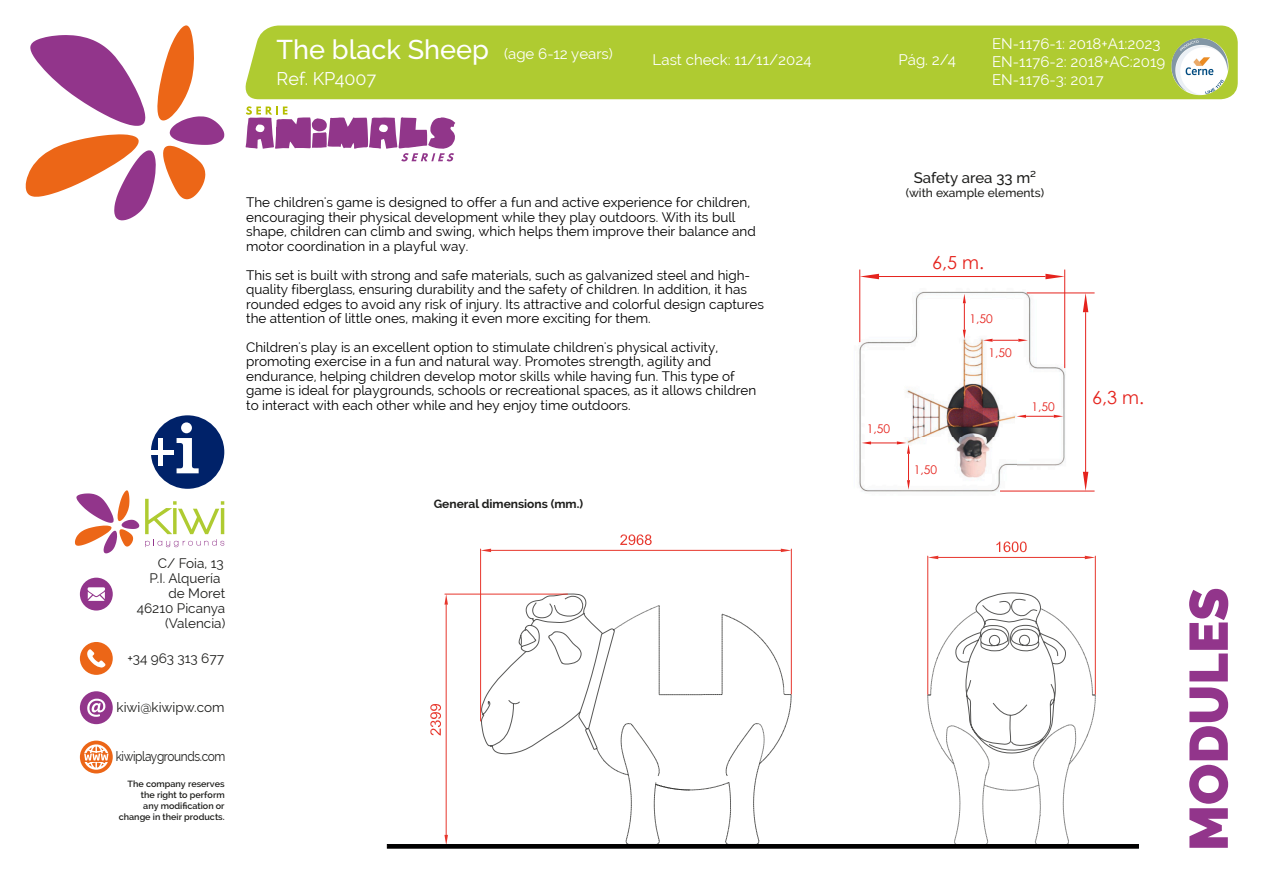
<style>
.page{position:relative;width:1264px;height:894px;background:#fff}
.page>*{position:absolute;margin:0;border:0;box-sizing:border-box;transform-origin:0 0}
.t1{font:900 54px "Raleway";color:#92358b}
.t2{font:18px "Raleway";color:#fff}
.t3{font:18px "Century Gothic";color:#e5231d}
.t4{font:15px/17.7px "Raleway";color:#fff}
.t5{font:500 15px "Raleway";color:#1d1d1b}
.t6{font:13.5px/14.4px "Raleway";color:#000}
.t7{font:13.5px "Raleway";color:#1d1d1b}
.t8{font:13.5px "Raleway";letter-spacing:-.03em;color:#1d1d1b;scale:.88 1}
.t9{font:700 12px "Raleway";color:#1d1d1b}
.t10{font:500 12px "Raleway";color:#1d1d1b}
.t11{font:12px "Century Gothic";color:#e5231d}
.t12{font:600 9px/10.8px "Raleway";color:#1d1d1b;text-align:right}
.s1{font-weight:500;font-size:27px}
</style>
<div class="page">
<div style="left:245px;top:26px;width:993px;height:73px;background:#afcb31"></div>
<svg style="left:25px;top:25px;width:199px;height:195px"></svg>
<svg style="left:480px;top:592px;width:615px;height:162px"></svg>
<hr style="left:1095px;top:556px;width:1px;height:138px;background:#e7362c">
<hr style="left:927px;top:556px;width:1px;height:138px;background:#e7362c">
<hr style="left:938px;top:557px;width:147px;height:1px;background:#e7362c">
<svg style="left:1085px;top:555px;width:10px;height:4px"></svg>
<svg style="left:928px;top:555px;width:10px;height:4px"></svg>
<svg style="left:996px;top:541px;width:31px;height:12px"></svg>
<hr style="left:445px;top:593px;width:122px;height:1px;background:#e7362c">
<hr style="left:446px;top:604px;width:1px;height:230px;background:#e7362c">
<svg style="left:444px;top:594px;width:4px;height:10px"></svg>
<svg style="left:444px;top:834px;width:4px;height:10px"></svg>
<svg style="left:430px;top:704px;width:11px;height:31px"></svg>
<svg style="left:596px;top:605px;width:500px;height:239px"></svg>
<hr style="left:480px;top:549px;width:1px;height:171px;background:#e7362c">
<hr style="left:791px;top:549px;width:1px;height:144px;background:#e7362c">
<hr style="left:491px;top:550px;width:290px;height:1px;background:#e7362c">
<svg style="left:481px;top:548px;width:10px;height:4px"></svg>
<svg style="left:781px;top:548px;width:10px;height:4px"></svg>
<svg style="left:620px;top:534px;width:32px;height:11px"></svg>
<hr style="left:387px;top:844px;width:751px;height:4px;background:#010000">
<img style="left:859px;top:286px;width:236px;height:206px">
<hr style="left:878px;top:276px;width:167px;height:1px;background:#e5231d">
<svg style="left:1045px;top:274px;width:19px;height:5px"></svg>
<svg style="left:860px;top:274px;width:19px;height:5px"></svg>
<hr style="left:1085px;top:312px;width:1px;height:161px;background:#e5231d">
<svg style="left:1083px;top:471px;width:5px;height:19px"></svg>
<svg style="left:1083px;top:293px;width:5px;height:19px"></svg>
<hr style="left:1064px;top:269px;width:1px;height:99px;background:#e5231d">
<hr style="left:859px;top:269px;width:1px;height:73px;background:#e5231d">
<hr style="left:1027px;top:292px;width:67px;height:1px;background:#e5231d">
<hr style="left:1000px;top:490px;width:94px;height:1px;background:#e5231d">
<svg style="left:1016px;top:414px;width:47px;height:3px"></svg>
<svg style="left:861px;top:441px;width:49px;height:48px"></svg>
<svg style="left:983px;top:338px;width:45px;height:3px"></svg>
<svg style="left:963px;top:294px;width:3px;height:45px"></svg>
<svg style="left:75px;top:490px;width:64px;height:63px"></svg>
<svg style="left:145px;top:498px;width:79px;height:49px"></svg>
<div style="left:80px;top:577px;width:33px;height:33px;background:#92358b;border-radius:50%"></div>
<svg style="left:88px;top:587px;width:17px;height:13px"></svg>
<div style="left:80px;top:691px;width:33px;height:33px;background:#92358b;border-radius:50%"></div>
<svg style="left:87px;top:698px;width:18px;height:18px"></svg>
<div style="left:151px;top:415px;width:73px;height:73px;background:#002269;border-radius:50%"></div>
<svg style="left:177px;top:422px;width:22px;height:51px"></svg>
<div style="left:146px;top:449px;width:28px;height:5px;background:#fff"></div>
<hr style="left:158px;top:438px;width:4px;height:28px;background:#fff">
<div style="left:80px;top:641px;width:33px;height:33px;background:#ec6617;border-radius:50%"></div>
<svg style="left:87px;top:649px;width:19px;height:18px"></svg>
<svg style="left:80px;top:740px;width:33px;height:33px"></svg>
<svg style="left:84px;top:744px;width:25px;height:25px"></svg>
<svg style="left:82px;top:752px;width:29px;height:9px"></svg>
<svg style="left:84px;top:746px;width:24px;height:21px"></svg>
<svg style="left:246px;top:106px;width:209px;height:55px"></svg>
<img style="left:1162px;top:33px;width:72px;height:67px">
<p class="t4" style="left:277px;top:44px;width:338px"><span class="s1">The black Sheep</span> (age 6-12 years)</p>
<h2 class="t2" style="left:277px;top:68px;width:101px">Ref. KP4007</h2>
<p class="t4" style="left:652px;top:51px;width:160px">Last check: 11/11/2024</p>
<p class="t4" style="left:898px;top:51px;width:59px">Pág. 2/4</p>
<p class="t4" style="left:992px;top:35px;width:175px">EN-1176-1: 2018+A1:2023<br>EN-1176-2: 2018+AC:2019<br>EN-1176-3: 2017</p>
<p class="t6" style="left:246px;top:195px;width:511px">The children's game is designed to offer a fun and active experience for children, encouraging their physical development while they play outdoors. With its bull shape, children can climb and swing, which helps them improve their balance and motor coordination in a playful way.</p>
<p class="t6" style="left:246px;top:267px;width:519px">This set is built with strong and safe materials, such as galvanized steel and high&shy;quality fiberglass, ensuring durability and the safety of children. In addition, it has rounded edges to avoid any risk of injury. Its attractive and colorful design captures the attention of little ones, making it even more exciting for them.</p>
<p class="t6" style="left:246px;top:340px;width:511px">Children's play is an excellent option to stimulate children's physical activity, promoting exercise in a fun and natural way. Promotes strength, agility and endurance, helping children develop motor skills while having fun. This type of game is ideal for playgrounds, schools or recreational spaces, as it allows children to interact with each other while and hey enjoy time outdoors.</p>
<p class="t7" style="left:158px;top:555px;width:67px">C/ Foia, 13</p>
<p class="t7" style="left:150px;top:570px;width:72px">P.I. Alquería</p>
<p class="t7" style="left:168px;top:585px;width:58px">de Moret</p>
<p class="t7" style="left:137px;top:600px;width:90px">46210 Picanya</p>
<p class="t7" style="left:165px;top:615px;width:62px">(Valencia)</p>
<p class="t7" style="left:127px;top:649px;width:98px">+34 963 313 677</p>
<p class="t7" style="left:117px;top:699px;width:109px">kiwi@kiwipw.com</p>
<p class="t8" style="left:116px;top:748px;width:126px">kiwiplaygrounds.com</p>
<p class="t12" style="left:119px;top:778px;width:107px">The company reserves the right to perform<br>any modification or change in their products.</p>
<p class="t9" style="left:434px;top:496px;width:151px">General dimensions (mm.)</p>
<p class="t5" style="left:914px;top:168px;width:124px">Safety area 33 m²</p>
<p class="t10" style="left:906px;top:186px;width:140px">(with example elements)</p>
<p class="t11" style="left:867px;top:424px;width:25px">1,50</p>
<h2 class="t3" style="left:932px;top:256px;width:53px">6,5 m.</h2>
<p class="t11" style="left:969px;top:314px;width:25px">1,50</p>
<p class="t11" style="left:914px;top:464px;width:25px">1,50</p>
<p class="t11" style="left:988px;top:348px;width:25px">1,50</p>
<p class="t11" style="left:1031px;top:402px;width:25px">1,50</p>
<h2 class="t3" style="left:1092px;top:390px;width:53px">6,3 m.</h2>
<h1 class="t1" style="left:1177px;top:850px;width:265px;rotate:-90deg">MODULES</h1>
</div>
